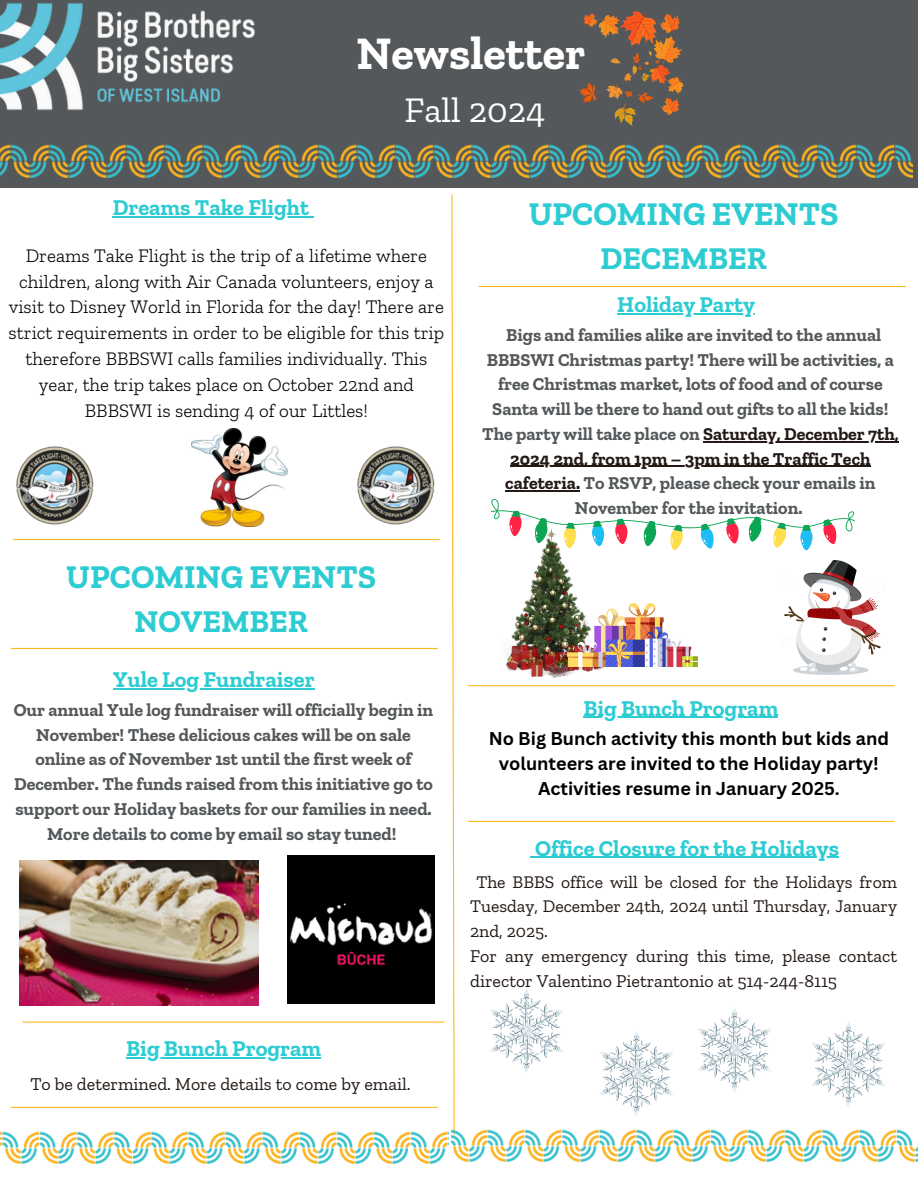
<style>
.page{position:relative;width:918px;height:1188px;background:#fff}
.page>*{position:absolute;margin:0;border:0;box-sizing:border-box;transform-origin:0 0}
.t1{font:700 46.35px "Zilla Slab";color:#fff}
.t2{font:35.85px "Zilla Slab";color:#fff}
.t3{font:700 33px "Zilla Slab";color:#2dccd3}
.t4{font:700 31.5px "Zilla Slab";color:#2dccd3}
.t5{font:700 22.5px "Zilla Slab";color:#2dccd3}
.t6{font:300 19.05px/25.8px "Zilla Slab";color:#000;text-align:center}
.t7{font:700 18px/24.8px "Zilla Slab";color:#54585a;text-align:center}
.t8{font:18px/24.8px "Zilla Slab";color:#231915}
.t9{font:700 18px/24.8px "Canva Sans";color:#000;text-align:center}
.t10{font:17.7px/24.8px "Zilla Slab";color:#231915;text-align:justify}
.s1{color:#231915}
</style>
<div class="page">
<div style="left:0;top:0;width:918px;height:187px;background:#54585a"></div>
<svg style="left:451px;top:203px;width:4px;height:933px"></svg>
<hr style="left:22px;top:1022px;width:422px;height:1px;background:#ffb81c">
<hr style="left:11px;top:648px;width:427px;height:1px;background:#ffb81c">
<hr style="left:468px;top:685px;width:427px;height:1px;background:#ffb81c">
<img style="left:0;top:1107px;width:448px;height:57px">
<hr style="left:479px;top:286px;width:427px;height:1px;background:#ffb81c">
<hr style="left:11px;top:1107px;width:427px;height:1px;background:#ffb81c">
<hr style="left:468px;top:821px;width:427px;height:1px;background:#ffb81c">
<img style="left:506px;top:550px;width:116px;height:127px">
<img style="left:784px;top:560px;width:97px;height:115px">
<img style="left:567px;top:603px;width:131px;height:63px">
<svg style="left:491px;top:499px;width:364px;height:51px"></svg>
<img style="left:287px;top:856px;width:148px;height:147px">
<img style="left:452px;top:1105px;width:466px;height:57px">
<img style="left:19px;top:860px;width:240px;height:145px">
<img style="left:698px;top:1008px;width:73px;height:85px">
<hr style="left:703px;top:441px;width:196px;height:1px;background:#231915">
<hr style="left:510px;top:466px;width:361px;height:1px;background:#231915">
<hr style="left:505px;top:491px;width:75px;height:1px;background:#231915">
<hr style="left:126px;top:1057px;width:195px;height:1px;background:#2dccd3">
<hr style="left:584px;top:717px;width:194px;height:1px;background:#2dccd3">
<hr style="left:113px;top:688px;width:202px;height:2px;background:#2dccd3">
<hr style="left:617px;top:313px;width:138px;height:2px;background:#2dccd3">
<hr style="left:535px;top:857px;width:304px;height:1px;background:#2dccd3">
<img style="left:599px;top:1031px;width:75px;height:85px">
<img style="left:811px;top:1022px;width:74px;height:85px">
<img style="left:490px;top:989px;width:73px;height:85px">
<hr style="left:13px;top:539px;width:427px;height:1px;background:#ffb81c">
<img style="left:357px;top:447px;width:78px;height:78px">
<img style="left:16px;top:447px;width:78px;height:78px">
<img style="left:192px;top:428px;width:95px;height:98px">
<hr style="left:113px;top:216px;width:196px;height:1px;background:#2dccd3">
<svg style="left:579px;top:11px;width:105px;height:108px"></svg>
<img style="left:0;top:3px;width:255px;height:108px">
<img style="left:0;top:119px;width:912px;height:84px">
<p class="t1" style="left:356px;top:25px;width:231px">Newsletter</p>
<p class="t2" style="left:404px;top:88px;width:143px">Fall 2024</p>
<p class="t5" style="left:113px;top:194px;width:198px">Dreams Take Flight</p>
<h3 class="t6" style="left:9px;top:242px;width:437px">Dreams Take Flight is the trip of a lifetime where children, along with Air Canada volunteers, enjoy a visit to Disney World in Florida for the day! There are strict requirements in order to be eligible for this trip therefore BBBSWI calls families individually. This year, the trip takes place on October 22nd and BBBSWI is sending 4 of our Littles!</h3>
<p class="t3" style="left:66px;top:556px;width:311px">UPCOMING EVENTS</p>
<p class="t4" style="left:135px;top:602px;width:175px">NOVEMBER</p>
<h3 class="t5" style="left:113px;top:666px;width:203px">Yule Log Fundraiser</h3>
<p class="t7" style="left:14px;top:697px;width:421px">Our annual Yule log fundraiser will officially begin in November! These delicious cakes will be on sale online as of November 1st until the first week of December. The funds raised from this initiative go to support our Holiday baskets for our families in need.<br>More details to come by email so stay tuned!</p>
<p class="t5" style="left:126px;top:1035px;width:196px">Big Bunch Program</p>
<p class="t8" style="left:30px;top:1072px;width:382px">To be determined. More details to come by email.</p>
<p class="t3" style="left:529px;top:194px;width:311px">UPCOMING EVENTS</p>
<p class="t4" style="left:600px;top:239px;width:168px">DECEMBER</p>
<h4 class="t5" style="left:617px;top:291px;width:139px">Holiday Party</h4>
<p class="t7" style="left:482px;top:322px;width:418px">Bigs and families alike are invited to the annual BBBSWI Christmas party! There will be activities, a free Christmas market, lots of food and of course Santa will be there to hand out gifts to all the kids!<br>The party will take place on <span class="s1">Saturday, December 7th,</span></p>
<h2 class="t7" style="left:505px;top:446px;width:372px"><span class="s1">2024 2nd, from 1pm – 3pm in the Traffic Tech cafeteria.</span> To RSVP, please check your emails in<br>November for the invitation.</h2>
<h3 class="t5" style="left:584px;top:694px;width:196px">Big Bunch Program</h3>
<p class="t9" style="left:489px;top:726px;width:402px">No Big Bunch activity this month but kids and volunteers are invited to the Holiday party!<br>Activities resume in January 2025.</p>
<h3 class="t5" style="left:535px;top:834px;width:305px">Office Closure for the Holidays</h3>
<p class="t10" style="left:470px;top:869px;width:428px;text-indent:6px">The BBBS office will be closed for the Holidays from Tuesday, December 24th, 2024 until Thursday, January 2nd, 2025.</p>
<h3 class="t8" style="left:470px;top:943px;width:428px">For any emergency during this time, please contact director Valentino Pietrantonio at 514-244-8115</h3>
</div>
